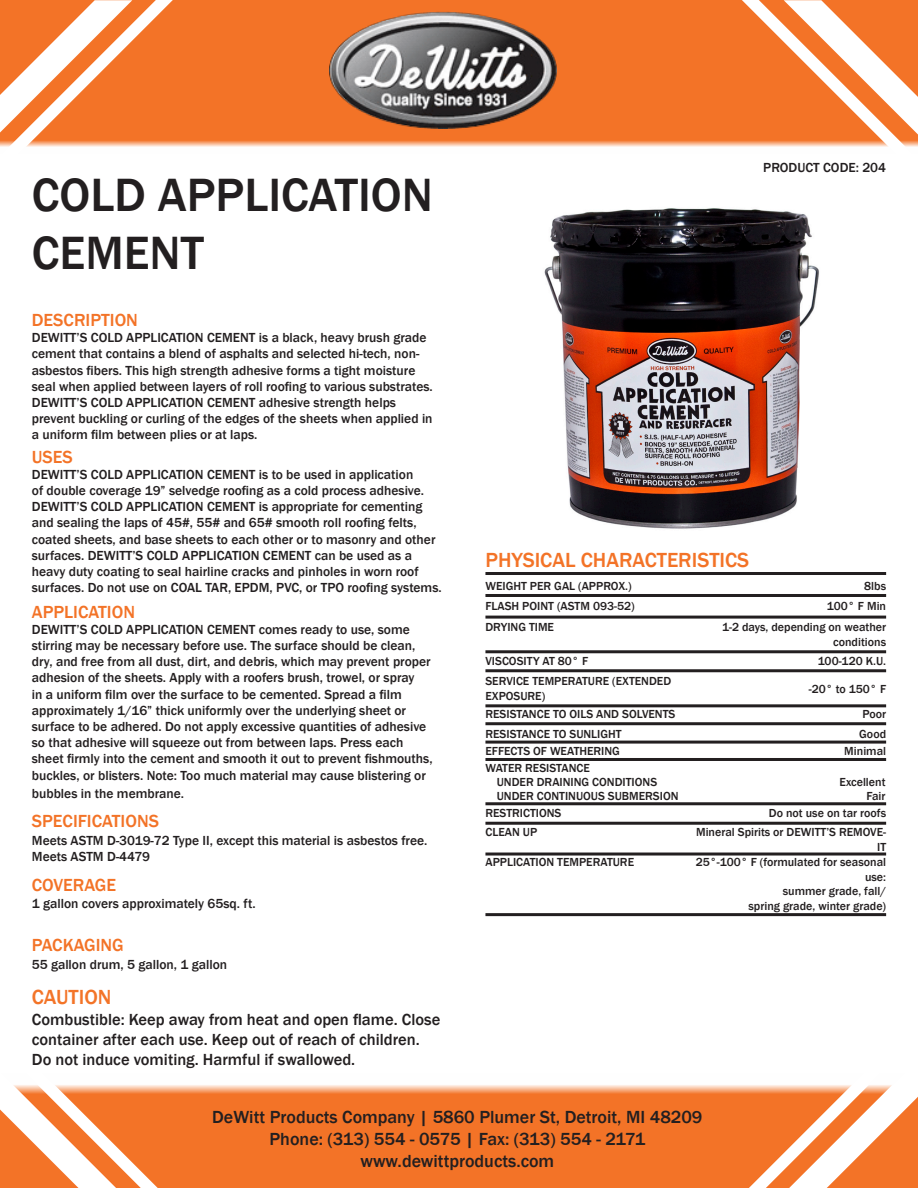
<style>
.page{position:relative;width:918px;height:1188px;background:#fff}
.page>*{position:absolute;margin:0;border:0;box-sizing:border-box;transform-origin:0 0}
.t1{font:500 48px/57.6px "Franklin Gothic";color:#231f20}
.t2{font:500 21px "Franklin Gothic";color:#f37327}
.t3{font:500 21px "Franklin Gothic";color:#f37428}
.t4{font:500 18px/21.6px "Franklin Gothic";color:#231f20;text-align:center}
.t5{font:500 18px "Franklin Gothic";color:#f37327}
.t6{font:500 16.5px/19.8px "Franklin Gothic";color:#231f20}
.t7{font:500 13.5px/16.2px "Franklin Gothic";color:#231f20}
.t8{font:500 12px/14.4px "Franklin Gothic";color:#231f20;text-align:right}
</style>
<div class="page">
<svg style="left:217px;top:1085px;width:474px;height:103px;background:#f3782f"></svg>
<div style="left:0;top:0;width:918px;height:154px;background:#f37327"></div>
<svg style="left:0;top:0;width:256px;height:154px"></svg>
<svg style="left:658px;top:0;width:260px;height:154px"></svg>
<svg style="left:691px;top:1085px;width:227px;height:103px"></svg>
<svg style="left:0;top:1085px;width:217px;height:103px"></svg>
<img style="left:330px;top:12px;width:226px;height:117px">
<img style="left:544px;top:208px;width:275px;height:321px">
<hr style="left:485px;top:572px;width:401px;height:3px;background:#231f20">
<hr style="left:485px;top:594px;width:401px;height:3px;background:#231f20">
<hr style="left:485px;top:616px;width:401px;height:3px;background:#231f20">
<hr style="left:485px;top:650px;width:401px;height:3px;background:#231f20">
<hr style="left:485px;top:669px;width:401px;height:3px;background:#231f20">
<hr style="left:485px;top:704px;width:401px;height:3px;background:#231f20">
<hr style="left:485px;top:722px;width:401px;height:3px;background:#231f20">
<hr style="left:485px;top:741px;width:401px;height:3px;background:#231f20">
<hr style="left:485px;top:758px;width:401px;height:3px;background:#231f20">
<hr style="left:485px;top:802px;width:401px;height:3px;background:#231f20">
<hr style="left:485px;top:822px;width:401px;height:3px;background:#231f20">
<hr style="left:485px;top:853px;width:401px;height:3px;background:#231f20">
<hr style="left:485px;top:913px;width:401px;height:3px;background:#231f20">
<p class="t1" style="left:32px;top:167px;width:403px">COLD APPLICATION<br>CEMENT</p>
<p class="t5" style="left:32px;top:309px;width:108px">DESCRIPTION</p>
<p class="t7" style="left:32px;top:330px;width:402px">DEWITT’S COLD APPLICATION CEMENT is a black, heavy brush grade cement that contains a blend of asphalts and selected hi-tech, non&shy;asbestos fibers. This high strength adhesive forms a tight moisture seal when applied between layers of roll roofing to various substrates.<br>DEWITT’S COLD APPLICATION CEMENT adhesive strength helps prevent buckling or curling of the edges of the sheets when applied in a uniform film between plies or at laps.</p>
<p class="t7" style="left:32px;top:466px;width:411px">DEWITT’S COLD APPLICATION CEMENT is to be used in application<br>of double coverage 19” selvedge roofing as a cold process adhesive.<br>DEWITT’S COLD APPLICATION CEMENT is appropriate for cementing and sealing the laps of 45#, 55# and 65# smooth roll roofing felts, coated sheets, and base sheets to each other or to masonry and other surfaces. DEWITT’S COLD APPLICATION CEMENT can be used as a heavy duty coating to seal hairline cracks and pinholes in worn roof surfaces. Do not use on COAL TAR, EPDM, PVC, or TPO roofing systems.</p>
<p class="t5" style="left:32px;top:601px;width:105px">APPLICATION</p>
<p class="t7" style="left:32px;top:621px;width:402px">DEWITT’S COLD APPLICATION CEMENT comes ready to use, some stirring may be necessary before use. The surface should be clean, dry, and free from all dust, dirt, and debris, which may prevent proper adhesion of the sheets. Apply with a roofers brush, trowel, or spray<br>in a uniform film over the surface to be cemented. Spread a film approximately 1/16” thick uniformly over the underlying sheet or surface to be adhered. Do not apply excessive quantities of adhesive so that adhesive will squeeze out from between laps. Press each sheet firmly into the cement and smooth it out to prevent fishmouths, buckles, or blisters. Note: Too much material may cause blistering or</p>
<p class="t7" style="left:32px;top:785px;width:154px">bubbles in the membrane.</p>
<p class="t5" style="left:32px;top:445px;width:42px">USES</p>
<p class="t5" style="left:32px;top:810px;width:129px">SPECIFICATIONS</p>
<p class="t7" style="left:32px;top:832px;width:397px">Meets ASTM D-3019-72 Type II, except this material is asbestos free.<br>Meets ASTM D-4479</p>
<p class="t5" style="left:32px;top:874px;width:86px">COVERAGE</p>
<p class="t7" style="left:32px;top:896px;width:225px">1 gallon covers approximately 65sq. ft.</p>
<p class="t5" style="left:32px;top:934px;width:93px">PACKAGING</p>
<p class="t7" style="left:32px;top:957px;width:197px">55 gallon drum, 5 gallon, 1 gallon</p>
<p class="t3" style="left:32px;top:984px;width:81px">CAUTION</p>
<p class="t6" style="left:32px;top:1010px;width:410px">Combustible: Keep away from heat and open flame. Close container after each use. Keep out of reach of children.<br>Do not induce vomiting. Harmful if swallowed.</p>
<p class="t7" style="left:763px;top:160px;width:124px">PRODUCT CODE: 204</p>
<p class="t2" style="left:485px;top:547px;width:265px">PHYSICAL CHARACTERISTICS</p>
<p class="t8" style="left:485px;top:579px;width:148px">WEIGHT PER GAL (APPROX.)</p>
<p class="t8" style="left:864px;top:579px;width:23px">8lbs</p>
<p class="t8" style="left:485px;top:599px;width:151px">FLASH POINT (ASTM 093-52)</p>
<p class="t8" style="left:827px;top:599px;width:61px">100° F Min</p>
<p class="t8" style="left:485px;top:620px;width:70px">DRYING TIME</p>
<p class="t8" style="left:722px;top:620px;width:166px">1-2 days, depending on weather conditions</p>
<p class="t8" style="left:485px;top:654px;width:104px">VISCOSITY AT 80° F</p>
<p class="t8" style="left:818px;top:654px;width:70px">100-120 K.U.</p>
<p class="t8" style="left:485px;top:674px;width:187px;text-align:left">SERVICE TEMPERATURE (EXTENDED<br>EXPOSURE)</p>
<p class="t8" style="left:809px;top:682px;width:79px">-20° to 150° F</p>
<p class="t8" style="left:485px;top:707px;width:192px">RESISTANCE TO OILS AND SOLVENTS</p>
<p class="t8" style="left:862px;top:707px;width:25px">Poor</p>
<p class="t8" style="left:485px;top:727px;width:138px">RESISTANCE TO SUNLIGHT</p>
<p class="t8" style="left:859px;top:727px;width:28px">Good</p>
<p class="t8" style="left:485px;top:744px;width:136px">EFFECTS OF WEATHERING</p>
<p class="t8" style="left:844px;top:744px;width:43px">Minimal</p>
<p class="t8" style="left:497px;top:761px;width:162px;text-align:left;text-indent:-11px">WATER RESISTANCE<br>UNDER DRAINING CONDITIONS</p>
<p class="t8" style="left:840px;top:775px;width:48px">Excellent</p>
<p class="t8" style="left:497px;top:789px;width:183px">UNDER CONTINUOUS SUBMERSION</p>
<p class="t8" style="left:866px;top:789px;width:21px">Fair</p>
<p class="t8" style="left:485px;top:806px;width:78px">RESTRICTIONS</p>
<p class="t8" style="left:769px;top:806px;width:119px">Do not use on tar roofs</p>
<p class="t8" style="left:485px;top:825px;width:53px">CLEAN UP</p>
<p class="t8" style="left:696px;top:825px;width:192px">Mineral Spirits or DEWITT’S REMOVE-<br>IT</p>
<p class="t8" style="left:485px;top:855px;width:150px">APPLICATION TEMPERATURE</p>
<p class="t8" style="left:696px;top:855px;width:192px">25°-100° F (formulated for seasonal use:<br>summer grade, fall/<br>spring grade, winter grade)</p>
<p class="t4" style="left:212px;top:1107px;width:492px">DeWitt Products Company | 5860 Plumer St, Detroit, MI 48209<br>Phone: (313) 554 - 0575 | Fax: (313) 554 - 2171 www.dewittproducts.com</p>
</div>
